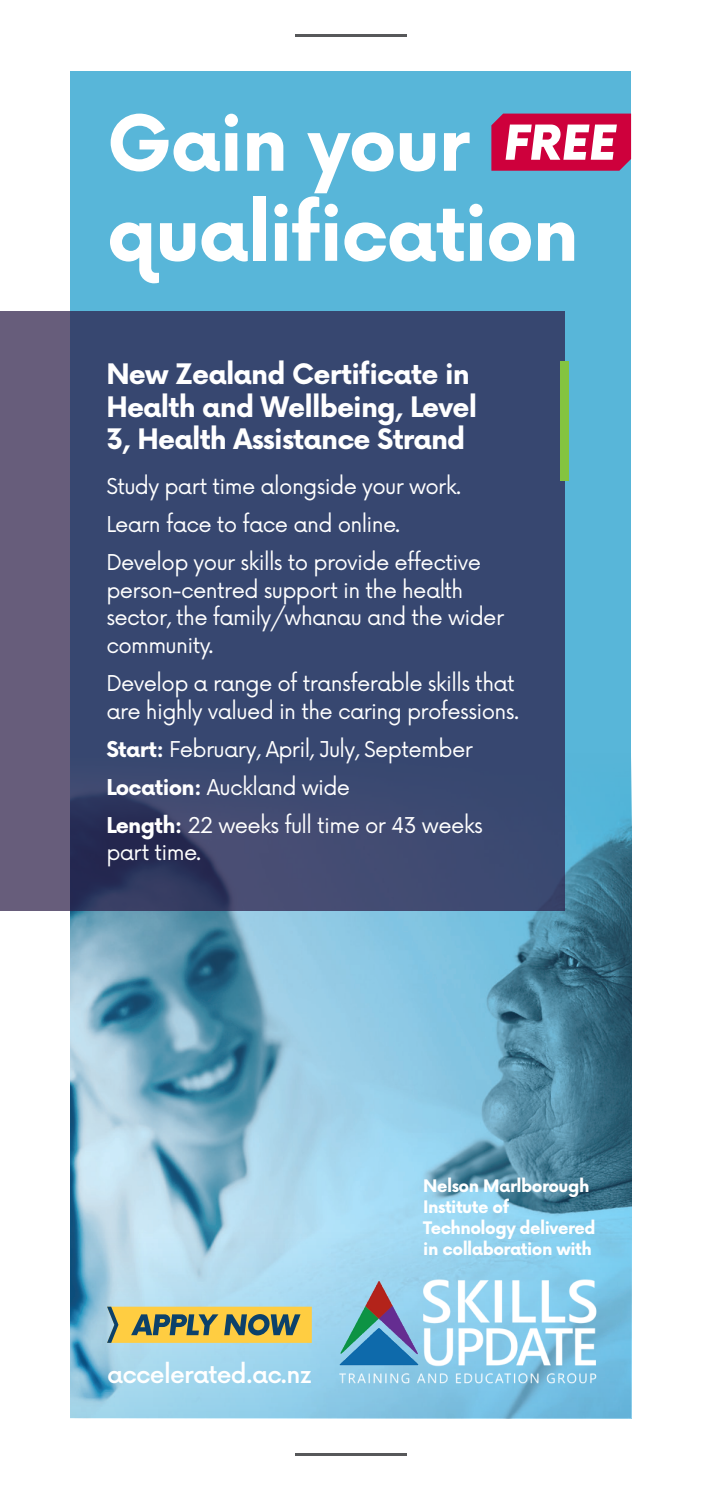
<style>
.page{position:relative;width:702px;height:1489px;background:#fff}
.page>*{position:absolute;margin:0;border:0;box-sizing:border-box;transform-origin:0 0}
.t1{font:700 75.25px/90px "Now";letter-spacing:-.02em;color:#fff}
.t2{font:700 27.5px/32.5px "Now";letter-spacing:-.03em;color:#fff}
.t3{font:500 24px "Now";letter-spacing:-.03em;color:#fff}
.t4{font:21.25px/27.5px "Now";letter-spacing:-.03em;color:#fff}
.t5{font:700 16.75px/21px "Now";letter-spacing:-.03em;color:#fff}
.s1{font-weight:700}
</style>
<div class="page">
<div style="left:71px;top:71px;width:560px;height:1346px;background:#58b6d9"></div>
<img style="left:71px;top:753px;width:560px;height:464px">
<svg style="left:71px;top:1217px;width:560px;height:200px"></svg>
<svg style="left:0;top:311px;width:564px;height:599px;fill:#374770"></svg>
<div style="left:560px;top:361px;width:9px;height:119px;background:#84c440"></div>
<svg style="left:491px;top:114px;width:140px;height:57px"></svg>
<hr style="left:295px;top:1452px;width:111px;height:3px;background:#57585a">
<hr style="left:295px;top:34px;width:111px;height:3px;background:#57585a">
<img style="left:332px;top:1273px;width:269px;height:114px">
<svg style="left:107px;top:1306px;width:205px;height:36px"></svg>
<p class="t1" style="left:107px;top:96px;width:473px">Gain your qualification</p>
<p class="t2" style="left:106px;top:357px;width:372px">New Zealand Certificate in<br>Health and Wellbeing, Level<br>3, Health Assistance Strand</p>
<p class="t4" style="left:106px;top:471px;width:356px">Study part time alongside your work.</p>
<p class="t4" style="left:106px;top:509px;width:295px">Learn face to face and online.</p>
<p class="t4" style="left:106px;top:547px;width:399px">Develop your skills to provide effective person-centred support in the health sector, the family/whanau and the wider community.</p>
<p class="t4" style="left:106px;top:668px;width:414px">Develop a range of transferable skills that are highly valued in the caring professions.</p>
<p class="t4" style="left:106px;top:733px;width:368px"><span class="s1">Start:</span> February, April, July, September</p>
<p class="t4" style="left:106px;top:771px;width:245px"><span class="s1">Location:</span> Auckland wide</p>
<p class="t4" style="left:106px;top:810px;width:378px"><span class="s1">Length:</span> 22 weeks full time or 43 weeks part time.</p>
<p class="t3" style="left:107px;top:1355px;width:206px">accelerated.ac.nz</p>
<p class="t5" style="left:423px;top:1174px;width:174px">Nelson Marlborough<br>Institute of<br>Technology delivered in collaboration with</p>
</div>
